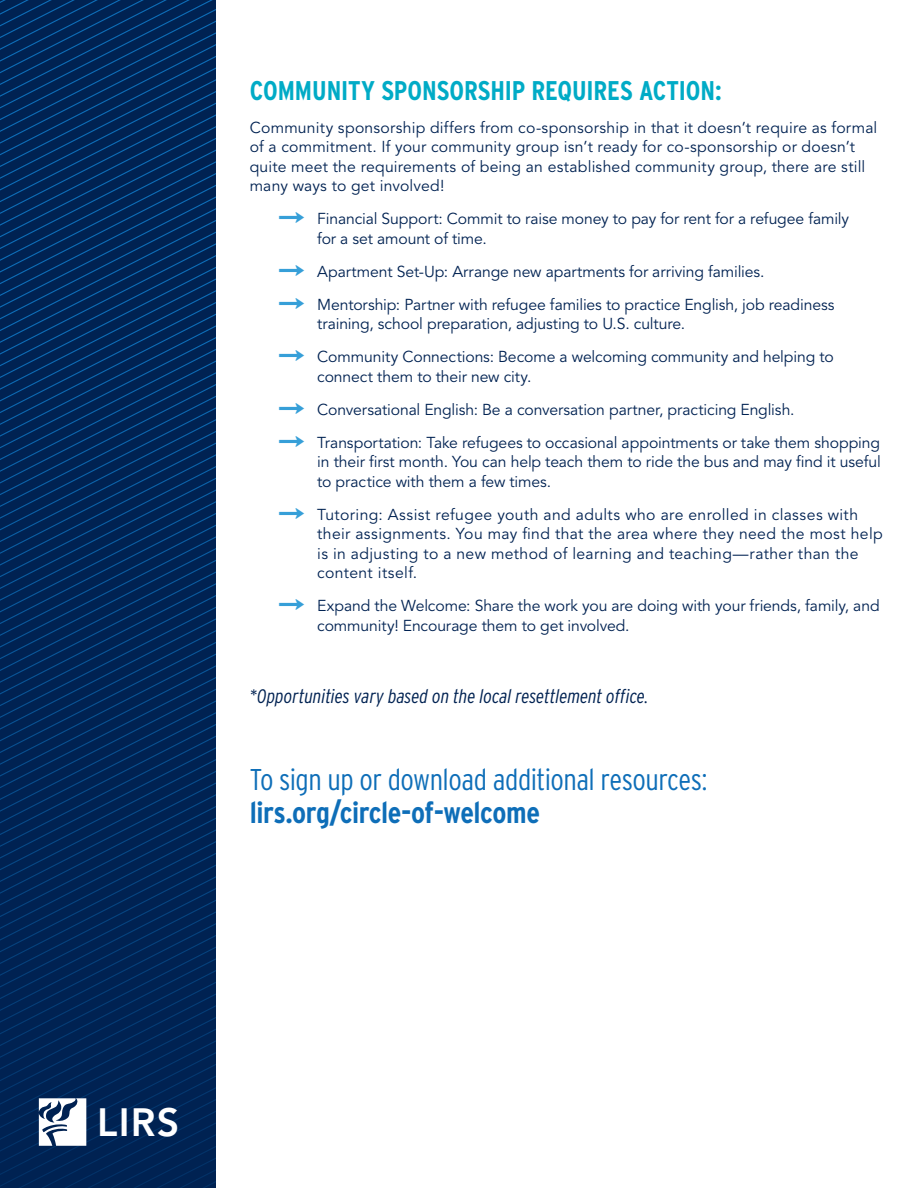
<style>
.page{position:relative;width:918px;height:1188px;background:#fff}
.page>*{position:absolute;margin:0;border:0;box-sizing:border-box;transform-origin:0 0}
.t1{font:800 39.15px "Avenir LT Std";color:#fff}
.t2{font:300 30px "Interstate Condensed";letter-spacing:-.02em;color:#0e6eb8}
.t3{font:700 30px "Interstate Condensed";letter-spacing:-.02em;color:#0e6eb8}
.t4{font:700 27px "Interstate Condensed";letter-spacing:-.005em;color:#00abc6}
.t5{font:italic 300 19.5px "Interstate Condensed";letter-spacing:-.005em;color:#002252}
.t6{font:15.75px/19.5px "Avenir LT Std";color:#002252}
.t7{font:15.75px/19.5px "Avenir LT Std";letter-spacing:.02em;color:#002252}
.s1{font-family:"Interstate";font-weight:300;font-size:45px;color:#369fd8}
</style>
<div class="page">
<svg style="left:0;top:0;width:216px;height:1188px;background:#002759"></svg>
<svg style="left:39px;top:1098px;width:47px;height:48px"></svg>
<h3 class="t4" style="left:250px;top:75px;width:474px">COMMUNITY SPONSORSHIP REQUIRES ACTION:</h3>
<p class="t6" style="left:250px;top:118px;width:629px">Community sponsorship differs from co-sponsorship in that it doesn’t require as formal of a commitment. If your community group isn’t ready for co-sponsorship or doesn’t quite meet the requirements of being an established community group, there are still many ways to get involved!</p>
<p class="t6" style="left:317px;top:210px;width:533px;text-indent:-41px"><span class="s1">→</span> Financial Support: Commit to raise money to pay for rent for a refugee family for a set amount of time.</p>
<p class="t6" style="left:277px;top:262px;width:489px"><span class="s1">→</span> Apartment Set-Up: Arrange new apartments for arriving families.</p>
<p class="t6" style="left:317px;top:295px;width:519px;text-indent:-41px"><span class="s1">→</span> Mentorship: Partner with refugee families to practice English, job readiness training, school preparation, adjusting to U.S. culture.</p>
<p class="t6" style="left:317px;top:348px;width:518px;text-indent:-41px"><span class="s1">→</span> Community Connections: Become a welcoming community and helping to connect them to their new city.</p>
<p class="t6" style="left:277px;top:400px;width:519px"><span class="s1">→</span> Conversational English: Be a conversation partner, practicing English.</p>
<p class="t6" style="left:317px;top:433px;width:565px;text-align:justify;text-indent:-41px"><span class="s1">→</span> Transportation: Take refugees to occasional appointments or take them shopping in their first month. You can help teach them to ride the bus and may find it useful to practice with them a few times.</p>
<p class="t7" style="left:317px;top:505px;width:567px;text-indent:-41px"><span class="s1">→</span> Tutoring: Assist refugee youth and adults who are enrolled in classes with their assignments. You may find that the area where they need the most help is in adjusting to a new method of learning and teaching—rather than the content itself.</p>
<p class="t6" style="left:317px;top:597px;width:564px;text-indent:-41px"><span class="s1">→</span> Expand the Welcome: Share the work you are doing with your friends, family, and community! Encourage them to get involved.</p>
<p class="t5" style="left:250px;top:685px;width:400px">*Opportunities vary based on the local resettlement office.</p>
<h2 class="t2" style="left:250px;top:762px;width:459px">To sign up or download additional resources:</h2>
<h2 class="t3" style="left:250px;top:796px;width:292px">lirs.org/circle-of-welcome</h2>
<h1 class="t1" style="left:97px;top:1099px;width:83px">LIRS</h1>
</div>
